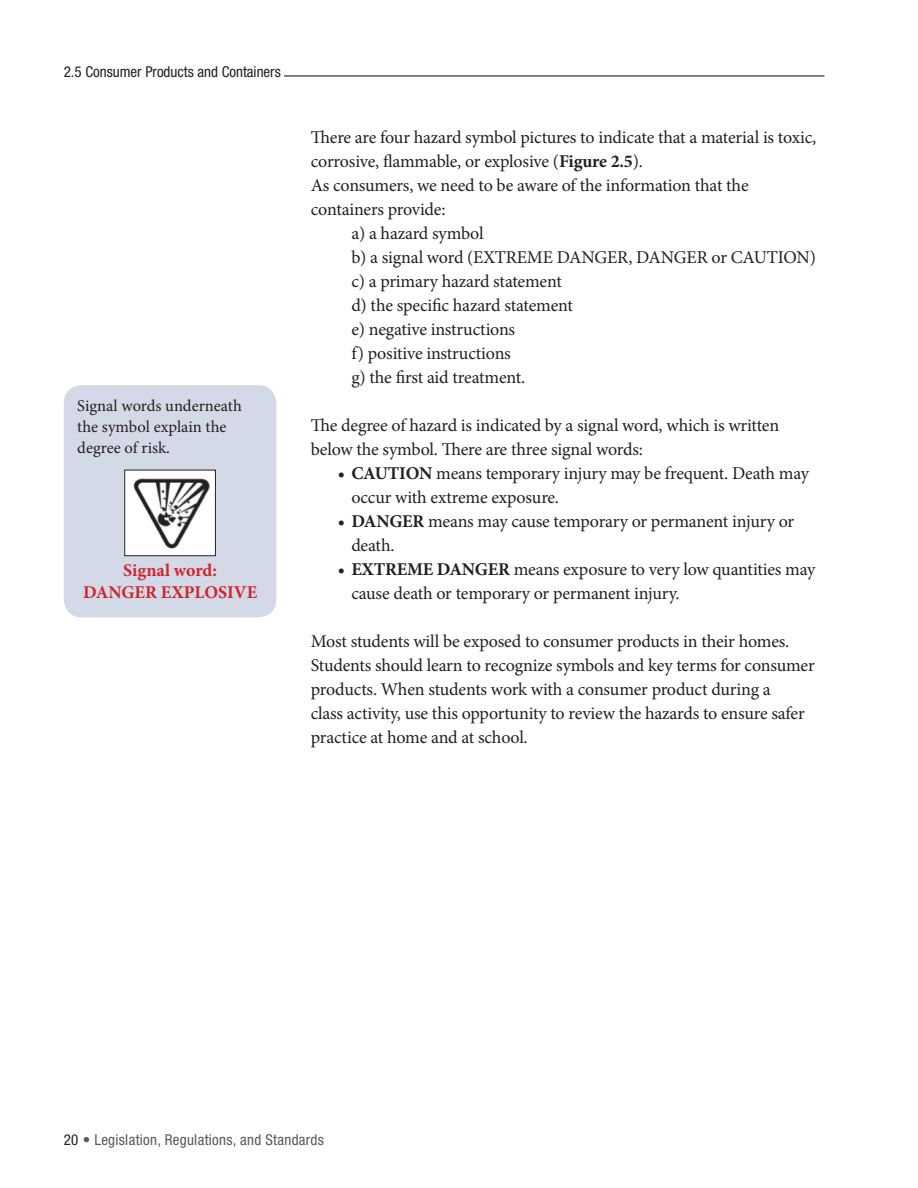
<style>
.page{position:relative;width:918px;height:1188px;background:#fff}
.page>*{position:absolute;margin:0;border:0;box-sizing:border-box;transform-origin:0 0}
.t1{font:18px/24px "Minion Pro";letter-spacing:-.01em;color:#231f20}
.t2{font:700 18px "Minion Pro";color:#d1232a}
.t3{font:16.5px/21px "Minion Pro";color:#231f20}
.t4{font:condensed 15px "Helvetica Neue LT Std";letter-spacing:.02em;color:#57585a}
.t5{font:condensed 15px "Helvetica Neue LT Std";color:#231f20}
.s1{font-weight:700}
.s2{color:#231f20}
</style>
<div class="page">
<hr style="left:284px;top:75px;width:540px;height:2px;background:#231f20">
<div style="left:64px;top:385px;width:212px;height:232px;background:#d4d9e8;border-radius:18px"></div>
<img style="left:126px;top:472px;width:88px;height:82px">
<div style="left:124px;top:470px;width:92px;height:86px;border:1px solid #231f20"></div>
<p class="t5" style="left:64px;top:63px;width:219px">2.5 Consumer Products and Containers</p>
<p class="t3" style="left:77px;top:395px;width:166px">Signal words underneath the symbol explain the degree of risk.</p>
<p class="t2" style="left:123px;top:557px;width:95px">Signal word:</p>
<p class="t2" style="left:83px;top:579px;width:176px">DANGER EXPLOSIVE</p>
<p class="t1" style="left:311px;top:125px;width:507px">There are four hazard symbol pictures to indicate that a material is toxic, corrosive, flammable, or explosive (<span class="s1">Figure 2.5</span>).</p>
<p class="t1" style="left:311px;top:173px;width:439px">As consumers, we need to be aware of the information that the containers provide:</p>
<p class="t1" style="left:351px;top:221px;width:134px">a) a hazard symbol</p>
<p class="t1" style="left:351px;top:245px;width:466px">b) a signal word (EXTREME DANGER, DANGER or CAUTION)</p>
<p class="t1" style="left:351px;top:269px;width:212px">c) a primary hazard statement</p>
<p class="t1" style="left:351px;top:293px;width:223px">d) the specific hazard statement</p>
<p class="t1" style="left:351px;top:317px;width:165px">e) negative instructions</p>
<p class="t1" style="left:351px;top:341px;width:161px">f) positive instructions</p>
<p class="t1" style="left:351px;top:365px;width:175px">g) the first aid treatment.</p>
<p class="t1" style="left:311px;top:413px;width:470px">The degree of hazard is indicated by a signal word, which is written below the symbol. There are three signal words:</p>
<p class="t1" style="left:351px;top:461px;width:459px;text-indent:-14px"><span class="s1">• CAUTION</span> means temporary injury may be frequent. Death may occur with extreme exposure.</p>
<p class="t1" style="left:351px;top:509px;width:444px;text-indent:-14px"><span class="s1">• DANGER</span> means may cause temporary or permanent injury or death.</p>
<p class="t1" style="left:351px;top:557px;width:466px;text-indent:-14px"><span class="s1">• EXTREME DANGER</span> means exposure to very low quantities may cause death or temporary or permanent injury.</p>
<p class="t1" style="left:311px;top:629px;width:505px">Most students will be exposed to consumer products in their homes.<br>Students should learn to recognize symbols and key terms for consumer products. When students work with a consumer product during a<br>class activity, use this opportunity to review the hazards to ensure safer practice at home and at school.</p>
<p class="t4" style="left:64px;top:1132px;width:262px"><span class="s2">20</span> • Legislation, Regulations, and Standards</p>
</div>
